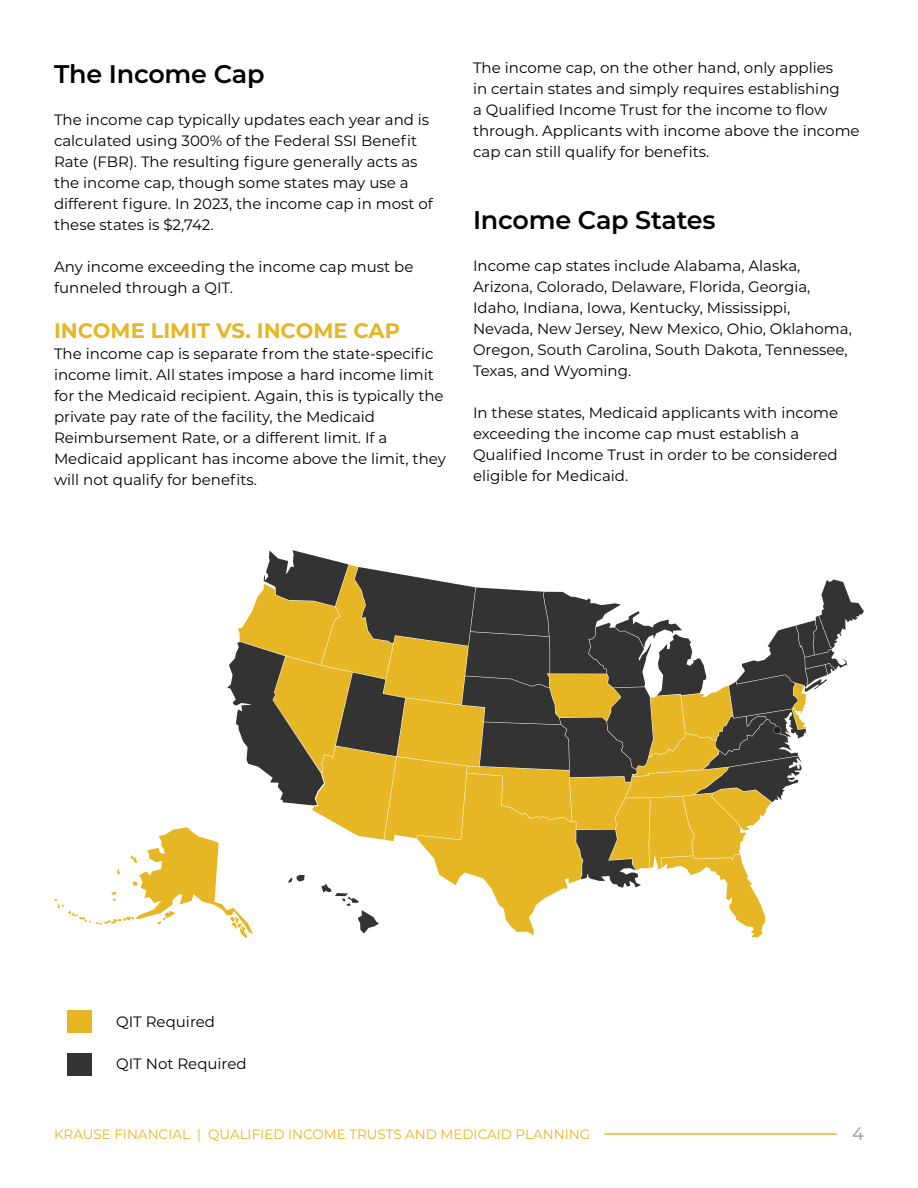
<style>
.page{position:relative;width:918px;height:1188px;background:#fff}
.page>*{position:absolute;margin:0;border:0;box-sizing:border-box;transform-origin:0 0}
.t1{font:600 25.5px "Montserrat";letter-spacing:-.01em;color:#000}
.t2{font:700 21px "Montserrat";color:#e6b623}
.t3{font:18px "Montserrat";color:#939598}
.t4{font:15px/21px "Montserrat";color:#000}
.t5{font:13.5px "Montserrat";color:#e6b623}
</style>
<div class="page">
<hr style="left:605px;top:1133px;width:231px;height:2px;background:#e6b623">
<svg style="left:54px;top:550px;width:810px;height:388px"></svg>
<div style="left:67px;top:1011px;width:24px;height:22px;background:#e6b623"></div>
<div style="left:67px;top:1054px;width:24px;height:22px;background:#333"></div>
<h1 class="t1" style="left:54px;top:56px;width:212px">The Income Cap</h1>
<p class="t4" style="left:54px;top:109px;width:380px">The income cap typically updates each year and is calculated using 300% of the Federal SSI Benefit Rate (FBR). The resulting figure generally acts as the income cap, though some states may use a different figure. In 2023, the income cap in most of these states is $2,742.</p>
<p class="t4" style="left:54px;top:256px;width:361px">Any income exceeding the income cap must be funneled through a QIT.</p>
<h2 class="t2" style="left:54px;top:315px;width:348px">INCOME LIMIT VS. INCOME CAP</h2>
<p class="t4" style="left:54px;top:343px;width:393px">The income cap is separate from the state-specific income limit. All states impose a hard income limit for the Medicaid recipient. Again, this is typically the private pay rate of the facility, the Medicaid Reimbursement Rate, or a different limit. If a Medicaid applicant has income above the limit, they will not qualify for benefits.</p>
<p class="t4" style="left:473px;top:56px;width:388px">The income cap, on the other hand, only applies<br>in certain states and simply requires establishing<br>a Qualified Income Trust for the income to flow through. Applicants with income above the income cap can still qualify for benefits.</p>
<h1 class="t1" style="left:473px;top:202px;width:244px">Income Cap States</h1>
<p class="t4" style="left:473px;top:255px;width:380px">Income cap states include Alabama, Alaska, Arizona, Colorado, Delaware, Florida, Georgia, Idaho, Indiana, Iowa, Kentucky, Mississippi, Nevada, New Jersey, New Mexico, Ohio, Oklahoma, Oregon, South Carolina, South Dakota, Tennessee, Texas, and Wyoming.</p>
<p class="t4" style="left:473px;top:402px;width:367px">In these states, Medicaid applicants with income exceeding the income cap must establish a Qualified Income Trust in order to be considered eligible for Medicaid.</p>
<p class="t4" style="left:116px;top:1010px;width:100px">QIT Required</p>
<p class="t4" style="left:116px;top:1052px;width:132px">QIT Not Required</p>
<p class="t5" style="left:54px;top:1125px;width:538px">KRAUSE FINANCIAL | QUALIFIED INCOME TRUSTS AND MEDICAID PLANNING</p>
<p class="t3" style="left:852px;top:1121px;width:13px">4</p>
</div>
